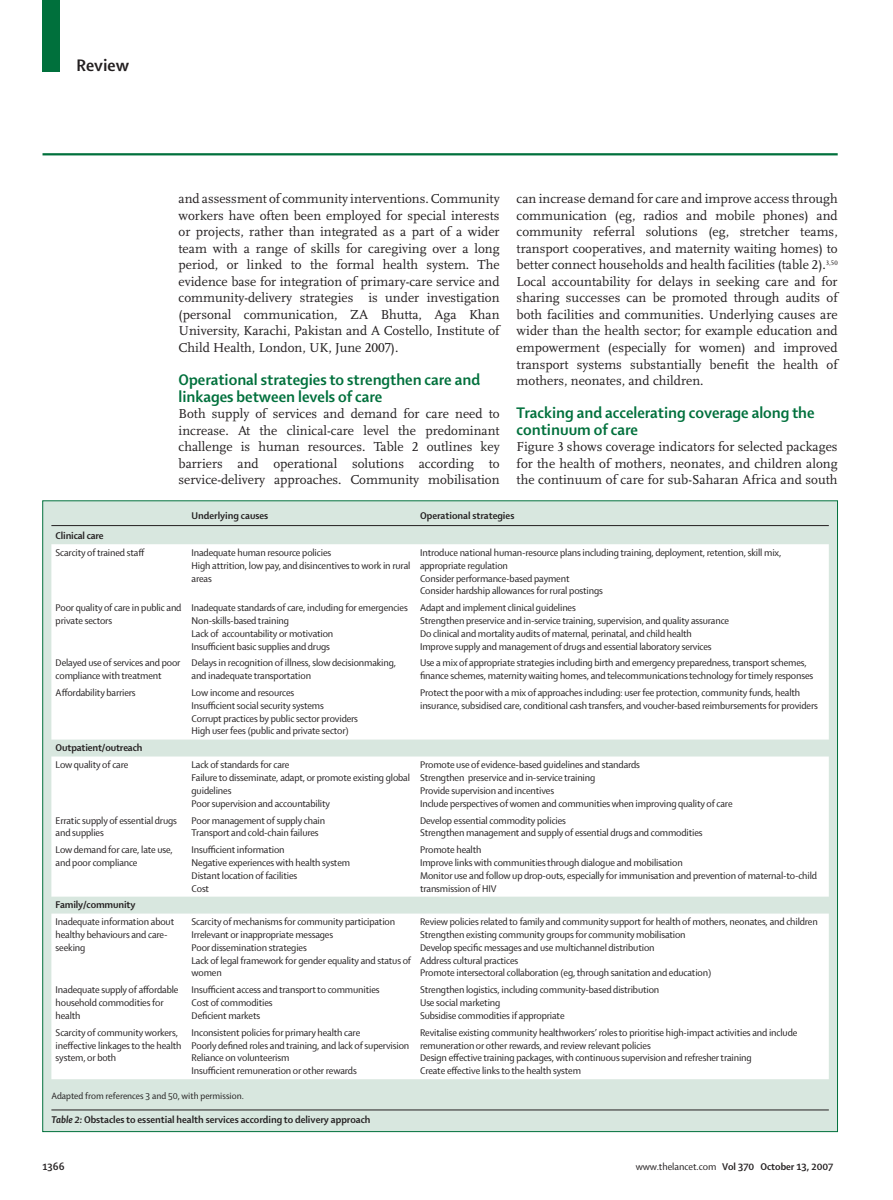
<style>
.page{position:relative;width:893px;height:1200px;background:#fff}
.page>*{position:absolute;margin:0;border:0;box-sizing:border-box;transform-origin:0 0}
.t1{font:700 18px "Shaker 2 Lancet";color:#231f20}
.t2{font:700 16.5px/16.5px "Shaker 2 Lancet";color:#00703c}
.t3{font:13.5px/16.5px "Scala Lancet Pro";color:#231f20;text-align:justify}
.t4{font:10.5px/12.8px "Shaker 2 Lancet";letter-spacing:-.01em;color:#231f20}
.t5{font:700 10.5px "Shaker 2 Lancet";color:#231f20}
.t6{font:9.75px "Shaker 2 Lancet";color:#231f20}
.s1{font-style:italic}
.s2{font-weight:400}
</style>
<div class="page">
<div style="left:43px;top:0;width:17px;height:71px;background:#00703c"></div>
<hr style="left:43px;top:153px;width:795px;height:2px;background:#00703c">
<div style="left:43px;top:500px;width:794px;height:631px;background:#d8e7df"></div>
<hr style="left:51px;top:1109px;width:778px;height:1px;background:#231f20">
<svg style="left:51px;top:544px;width:778px;height:534px;background:#fcfdfc"></svg>
<hr style="left:51px;top:525px;width:365px;height:1px;background:#231f20">
<hr style="left:416px;top:525px;width:413px;height:1px;background:#231f20">
<h1 class="t1" style="left:77px;top:58px;width:54px">Review</h1>
<p class="t3" style="left:179px;top:192px;width:323px">and assessment of community interventions. Community workers have often been employed for special interests or projects, rather than integrated as a part of a wider team with a range of skills for caregiving over a long period, or linked to the formal health system. The evidence base for integration of primary-care service and community-delivery strategies is under investigation (personal communication, ZA Bhutta, Aga Khan University, Karachi, Pakistan and A Costello, Institute of Child Health, London, UK, June 2007).</p>
<h2 class="t2" style="left:179px;top:373px;width:303px">Operational strategies to strengthen care and linkages between levels of care</h2>
<p class="t3" style="left:179px;top:406px;width:323px">Both supply of services and demand for care need to increase. At the clinical-care level the predominant challenge is human resources. Table 2 outlines key barriers and operational solutions according to service-delivery approaches. Community mobilisation</p>
<p class="t3" style="left:517px;top:192px;width:323px">can increase demand for care and improve access through communication (eg, radios and mobile phones) and community referral solutions (eg, stretcher teams, transport cooperatives, and maternity waiting homes) to better connect households and health facilities (table 2).<sup>3,50<br></sup>Local accountability for delays in seeking care and for sharing successes can be promoted through audits of both facilities and communities. Underlying causes are wider than the health sector; for example education and empowerment (especially for women) and improved transport systems substantially benefit the health of mothers, neonates, and children.</p>
<h2 class="t2" style="left:517px;top:406px;width:299px">Tracking and accelerating coverage along the continuum of care</h2>
<p class="t3" style="left:517px;top:439px;width:322px">Figure 3 shows coverage indicators for selected packages for the health of mothers, neonates, and children along the continuum of care for sub-Saharan Africa and south</p>
<p class="t5" style="left:192px;top:511px;width:78px">Underlying causes</p>
<p class="t5" style="left:420px;top:511px;width:96px">Operational strategies</p>
<p class="t5" style="left:56px;top:531px;width:49px">Clinical care</p>
<p class="t4" style="left:56px;top:547px;width:90px">Scarcity of trained staff</p>
<p class="t4" style="left:192px;top:547px;width:220px">Inadequate human resource policies<br>High attrition, low pay, and disincentives to work in rural areas</p>
<p class="t4" style="left:420px;top:547px;width:363px">Introduce national human-resource plans including training, deployment, retention, skill mix, appropriate regulation<br>Consider performance-based payment<br>Consider hardship allowances for rural postings</p>
<p class="t4" style="left:56px;top:602px;width:127px">Poor quality of care in public and private sectors</p>
<p class="t4" style="left:192px;top:602px;width:218px">Inadequate standards of care, including for emergencies Non-skills-based training<br>Lack of accountability or motivation<br>Insufficient basic supplies and drugs</p>
<p class="t4" style="left:420px;top:602px;width:310px">Adapt and implement clinical guidelines<br>Strengthen preservice and in-service training, supervision, and quality assurance Do clinical and mortality audits of maternal, perinatal, and child health<br>Improve supply and management of drugs and essential laboratory services</p>
<p class="t4" style="left:56px;top:657px;width:126px">Delayed use of services and poor compliance with treatment</p>
<p class="t4" style="left:192px;top:657px;width:206px">Delays in recognition of illness, slow decisionmaking, and inadequate transportation</p>
<p class="t4" style="left:420px;top:657px;width:395px">Use a mix of appropriate strategies including birth and emergency preparedness, transport schemes, finance schemes, maternity waiting homes, and telecommunications technology for timely responses</p>
<p class="t4" style="left:56px;top:687px;width:82px">Affordability barriers</p>
<p class="t4" style="left:192px;top:687px;width:168px">Low income and resources<br>Insufficient social security systems<br>Corrupt practices by public sector providers High user fees (public and private sector)</p>
<p class="t4" style="left:420px;top:687px;width:399px">Protect the poor with a mix of approaches including: user fee protection, community funds, health insurance, subsidised care, conditional cash transfers, and voucher-based reimbursements for providers</p>
<p class="t5" style="left:56px;top:743px;width:88px">Outpatient/outreach</p>
<p class="t4" style="left:56px;top:759px;width:74px">Low quality of care</p>
<p class="t4" style="left:192px;top:759px;width:220px">Lack of standards for care<br>Failure to disseminate, adapt, or promote existing global guidelines<br>Poor supervision and accountability</p>
<p class="t4" style="left:420px;top:759px;width:314px">Promote use of evidence-based guidelines and standards<br>Strengthen preservice and in-service training<br>Provide supervision and incentives<br>Include perspectives of women and communities when improving quality of care</p>
<p class="t4" style="left:56px;top:814px;width:123px">Erratic supply of essential drugs and supplies</p>
<p class="t4" style="left:192px;top:814px;width:135px">Poor management of supply chain<br>Transport and cold-chain failures</p>
<p class="t4" style="left:420px;top:814px;width:284px">Develop essential commodity policies<br>Strengthen management and supply of essential drugs and commodities</p>
<p class="t4" style="left:56px;top:844px;width:119px">Low demand for care, late use, and poor compliance</p>
<p class="t4" style="left:192px;top:844px;width:160px">Insufficient information<br>Negative experiences with health system<br>Distant location of facilities<br>Cost</p>
<p class="t4" style="left:420px;top:844px;width:398px">Promote health<br>Improve links with communities through dialogue and mobilisation<br>Monitor use and follow up drop-outs, especially for immunisation and prevention of maternal-to-child transmission of HIV</p>
<p class="t5" style="left:56px;top:900px;width:81px">Family/community</p>
<p class="t4" style="left:56px;top:916px;width:120px">Inadequate information about healthy behaviours and care&shy;seeking</p>
<p class="t4" style="left:192px;top:916px;width:221px">Scarcity of mechanisms for community participation Irrelevant or inappropriate messages<br>Poor dissemination strategies<br>Lack of legal framework for gender equality and status of women</p>
<p class="t4" style="left:420px;top:916px;width:399px">Review policies related to family and community support for health of mothers, neonates, and children Strengthen existing community groups for community mobilisation<br>Develop specific messages and use multichannel distribution<br>Address cultural practices<br>Promote intersectoral collaboration (eg, through sanitation and education)</p>
<p class="t4" style="left:56px;top:984px;width:124px">Inadequate supply of affordable household commodities for health</p>
<p class="t4" style="left:192px;top:984px;width:190px">Insufficient access and transport to communities<br>Cost of commodities<br>Deficient markets</p>
<p class="t4" style="left:420px;top:984px;width:241px">Strengthen logistics, including community-based distribution<br>Use social marketing<br>Subsidise commodities if appropriate</p>
<p class="t4" style="left:56px;top:1026px;width:127px">Scarcity of community workers, ineffective linkages to the health system, or both</p>
<p class="t4" style="left:192px;top:1026px;width:219px">Inconsistent policies for primary health care<br>Poorly defined roles and training, and lack of supervision Reliance on volunteerism<br>Insufficient remuneration or other rewards</p>
<p class="t4" style="left:420px;top:1026px;width:379px">Revitalise existing community healthworkers’ roles to prioritise high-impact activities and include remuneration or other rewards, and review relevant policies<br>Design effective training packages, with continuous supervision and refresher training<br>Create effective links to the health system</p>
<p class="t6" style="left:51px;top:1091px;width:194px">Adapted from references 3 and 50, with permission.</p>
<p class="t5" style="left:51px;top:1115px;width:321px"><span class="s1">Table 2:</span> Obstacles to essential health services according to delivery approach</p>
<p class="t5" style="left:43px;top:1162px;width:24px">1366</p>
<p class="t5" style="left:636px;top:1162px;width:199px"><span class="s2">www.thelancet.com</span> Vol 370 October 13, 2007</p>
</div>
